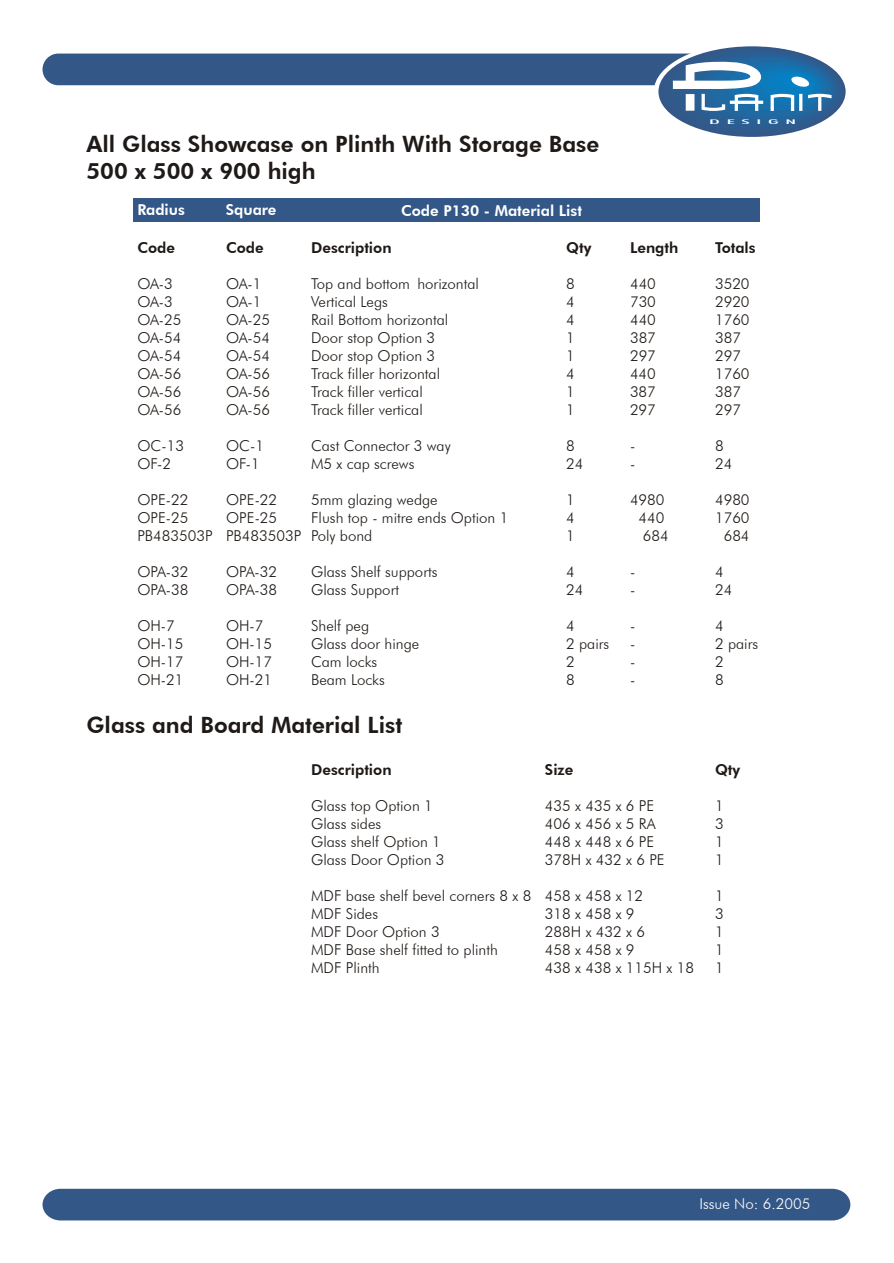
<style>
.page{position:relative;width:894px;height:1263px;background:#fff}
.page>*{position:absolute;margin:0;border:0;box-sizing:border-box;transform-origin:0 0}
.t1{font:22.5px/27px "Futura Hv BT";color:#1f1a17}
.t2{font:15px/18px "Futura Lt BT";color:#1f1a17}
.t3{font:15px "Futura Hv BT";color:#1f1a17}
.t4{font:15px "Futura Hv BT";color:#fff}
.t5{font:15px "Futura Lt BT";color:#fff}
.t6{font:6.45px "Futura Md Cn BT";letter-spacing:.31em;color:#fff;scale:3.37 1}
</style>
<div class="page">
<div style="left:133px;top:199px;width:627px;height:23px;background:#335787"></div>
<div style="left:43px;top:54px;width:706px;height:31px;background:#335787;border-radius:16px"></div>
<div style="left:43px;top:1189px;width:807px;height:31px;background:#335787"></div>
<div style="left:654px;top:42px;width:196px;height:99px;background:#fff;border-radius:50%"></div>
<svg style="left:658px;top:46px;width:188px;height:91px"></svg>
<div style="left:661px;top:47px;width:184px;height:89px;background:#335787;border-radius:50%"></div>
<div style="left:671px;top:49px;width:171px;height:83px;background:#305c8c;border-radius:50%"></div>
<div style="left:684px;top:52px;width:155px;height:75px;background:#2b5e94;border-radius:50%"></div>
<svg style="left:673px;top:56px;width:160px;height:64px"></svg>
<h1 class="t1" style="left:87px;top:133px;width:514px">All Glass Showcase on Plinth With Storage Base<br>500 x 500 x 900 high</h1>
<p class="t4" style="left:137px;top:203px;width:49px">Radius</p>
<p class="t4" style="left:226px;top:203px;width:52px">Square</p>
<p class="t4" style="left:401px;top:205px;width:183px">Code P130 - Material List</p>
<p class="t6" style="left:709px;top:119px;width:27px">DESIGN</p>
<p class="t3" style="left:137px;top:242px;width:39px">Code</p>
<p class="t2" style="left:137px;top:276px;width:45px">OA-3<br>OA-3<br>OA-25<br>OA-54<br>OA-54<br>OA-56<br>OA-56<br>OA-56</p>
<p class="t2" style="left:137px;top:438px;width:48px">OC-13<br>OF-2</p>
<p class="t2" style="left:137px;top:492px;width:77px">OPE-22<br>OPE-25<br>PB483503P</p>
<p class="t2" style="left:137px;top:564px;width:52px">OPA-32<br>OPA-38</p>
<p class="t2" style="left:137px;top:618px;width:48px">OH-7<br>OH-15<br>OH-17<br>OH-21</p>
<p class="t3" style="left:226px;top:242px;width:39px">Code</p>
<p class="t3" style="left:311px;top:242px;width:82px">Description</p>
<p class="t3" style="left:566px;top:242px;width:27px">Qty</p>
<p class="t3" style="left:630px;top:242px;width:50px">Length</p>
<p class="t3" style="left:715px;top:242px;width:42px">Totals</p>
<p class="t2" style="left:226px;top:276px;width:37px">OA-1</p>
<p class="t2" style="left:311px;top:276px;width:169px">Top and bottom horizontal</p>
<p class="t2" style="left:566px;top:276px;width:10px">8</p>
<p class="t2" style="left:630px;top:276px;width:27px">440</p>
<p class="t2" style="left:715px;top:276px;width:36px">3520</p>
<p class="t2" style="left:226px;top:294px;width:37px">OA-1</p>
<p class="t2" style="left:311px;top:294px;width:78px">Vertical Legs</p>
<p class="t2" style="left:566px;top:294px;width:10px">4</p>
<p class="t2" style="left:630px;top:294px;width:27px">730</p>
<p class="t2" style="left:715px;top:294px;width:36px">2920</p>
<p class="t2" style="left:226px;top:312px;width:45px">OA-25</p>
<p class="t2" style="left:311px;top:312px;width:139px">Rail Bottom horizontal</p>
<p class="t2" style="left:566px;top:312px;width:10px">4</p>
<p class="t2" style="left:630px;top:312px;width:27px">440</p>
<p class="t2" style="left:715px;top:312px;width:36px">1760</p>
<p class="t2" style="left:226px;top:330px;width:45px">OA-54</p>
<p class="t2" style="left:311px;top:330px;width:126px">Door stop Option 3</p>
<p class="t2" style="left:566px;top:330px;width:10px">1</p>
<p class="t2" style="left:630px;top:330px;width:27px">387</p>
<p class="t2" style="left:715px;top:330px;width:27px">387</p>
<p class="t2" style="left:226px;top:348px;width:45px">OA-54</p>
<p class="t2" style="left:311px;top:348px;width:126px">Door stop Option 3</p>
<p class="t2" style="left:566px;top:348px;width:10px">1</p>
<p class="t2" style="left:630px;top:348px;width:27px">297</p>
<p class="t2" style="left:715px;top:348px;width:27px">297</p>
<p class="t2" style="left:226px;top:366px;width:45px">OA-56</p>
<p class="t2" style="left:311px;top:366px;width:131px">Track filler horizontal</p>
<p class="t2" style="left:566px;top:366px;width:10px">4</p>
<p class="t2" style="left:630px;top:366px;width:27px">440</p>
<p class="t2" style="left:715px;top:366px;width:36px">1760</p>
<p class="t2" style="left:226px;top:384px;width:45px">OA-56</p>
<p class="t2" style="left:311px;top:384px;width:113px">Track filler vertical</p>
<p class="t2" style="left:566px;top:384px;width:10px">1</p>
<p class="t2" style="left:630px;top:384px;width:27px">387</p>
<p class="t2" style="left:715px;top:384px;width:27px">387</p>
<p class="t2" style="left:226px;top:402px;width:45px">OA-56</p>
<p class="t2" style="left:311px;top:402px;width:113px">Track filler vertical</p>
<p class="t2" style="left:566px;top:402px;width:10px">1</p>
<p class="t2" style="left:630px;top:402px;width:27px">297</p>
<p class="t2" style="left:715px;top:402px;width:27px">297</p>
<p class="t2" style="left:226px;top:438px;width:40px">OC-1</p>
<p class="t2" style="left:311px;top:438px;width:141px">Cast Connector 3 way</p>
<p class="t2" style="left:566px;top:438px;width:10px">8</p>
<p class="t2" style="left:630px;top:438px;width:7px">-</p>
<p class="t2" style="left:715px;top:438px;width:10px">8</p>
<p class="t2" style="left:226px;top:456px;width:35px">OF-1</p>
<p class="t2" style="left:311px;top:456px;width:105px">M5 x cap screws</p>
<p class="t2" style="left:566px;top:456px;width:19px">24</p>
<p class="t2" style="left:630px;top:456px;width:7px">-</p>
<p class="t2" style="left:715px;top:456px;width:19px">24</p>
<p class="t2" style="left:226px;top:492px;width:53px">OPE-22</p>
<p class="t2" style="left:311px;top:492px;width:128px">5mm glazing wedge</p>
<p class="t2" style="left:566px;top:492px;width:10px">1</p>
<p class="t2" style="left:630px;top:492px;width:36px">4980</p>
<p class="t2" style="left:715px;top:492px;width:36px">4980</p>
<p class="t2" style="left:226px;top:510px;width:53px">OPE-25</p>
<p class="t2" style="left:311px;top:510px;width:199px">Flush top - mitre ends Option 1</p>
<p class="t2" style="left:566px;top:510px;width:10px">4</p>
<p class="t2" style="left:639px;top:510px;width:27px">440</p>
<p class="t2" style="left:715px;top:510px;width:36px">1760</p>
<p class="t2" style="left:226px;top:528px;width:148px">PB483503P Poly bond</p>
<p class="t2" style="left:566px;top:528px;width:10px">1</p>
<p class="t2" style="left:643px;top:528px;width:27px">684</p>
<p class="t2" style="left:724px;top:528px;width:27px">684</p>
<p class="t2" style="left:226px;top:564px;width:52px">OPA-32</p>
<p class="t2" style="left:311px;top:564px;width:128px">Glass Shelf supports</p>
<p class="t2" style="left:566px;top:564px;width:10px">4</p>
<p class="t2" style="left:630px;top:564px;width:7px">-</p>
<p class="t2" style="left:715px;top:564px;width:10px">4</p>
<p class="t2" style="left:226px;top:582px;width:52px">OPA-38</p>
<p class="t2" style="left:311px;top:582px;width:90px">Glass Support</p>
<p class="t2" style="left:566px;top:582px;width:19px">24</p>
<p class="t2" style="left:630px;top:582px;width:7px">-</p>
<p class="t2" style="left:715px;top:582px;width:19px">24</p>
<p class="t2" style="left:226px;top:618px;width:39px">OH-7</p>
<p class="t2" style="left:311px;top:618px;width:60px">Shelf peg</p>
<p class="t2" style="left:566px;top:618px;width:10px">4</p>
<p class="t2" style="left:630px;top:618px;width:7px">-</p>
<p class="t2" style="left:715px;top:618px;width:10px">4</p>
<p class="t2" style="left:226px;top:636px;width:48px">OH-15</p>
<p class="t2" style="left:311px;top:636px;width:110px">Glass door hinge</p>
<p class="t2" style="left:566px;top:636px;width:45px">2 pairs</p>
<p class="t2" style="left:630px;top:636px;width:7px">-</p>
<p class="t2" style="left:715px;top:636px;width:45px">2 pairs</p>
<p class="t2" style="left:226px;top:654px;width:48px">OH-17</p>
<p class="t2" style="left:311px;top:654px;width:68px">Cam locks</p>
<p class="t2" style="left:566px;top:654px;width:10px">2</p>
<p class="t2" style="left:630px;top:654px;width:7px">-</p>
<p class="t2" style="left:715px;top:654px;width:10px">2</p>
<p class="t2" style="left:226px;top:672px;width:48px">OH-21</p>
<p class="t2" style="left:311px;top:672px;width:75px">Beam Locks</p>
<p class="t2" style="left:566px;top:672px;width:10px">8</p>
<p class="t2" style="left:630px;top:672px;width:7px">-</p>
<p class="t2" style="left:715px;top:672px;width:10px">8</p>
<h1 class="t1" style="left:87px;top:713px;width:317px">Glass and Board Material List</h1>
<p class="t3" style="left:311px;top:763px;width:82px">Description</p>
<p class="t3" style="left:545px;top:763px;width:30px">Size</p>
<p class="t3" style="left:715px;top:763px;width:27px">Qty</p>
<p class="t2" style="left:311px;top:798px;width:123px">Glass top Option 1</p>
<p class="t2" style="left:545px;top:798px;width:111px">435 x 435 x 6 PE</p>
<p class="t2" style="left:715px;top:798px;width:10px">1</p>
<p class="t2" style="left:311px;top:816px;width:72px">Glass sides</p>
<p class="t2" style="left:545px;top:816px;width:112px">406 x 456 x 5 RA</p>
<p class="t2" style="left:715px;top:816px;width:10px">3</p>
<p class="t2" style="left:311px;top:834px;width:131px">Glass shelf Option 1</p>
<p class="t2" style="left:545px;top:834px;width:111px">448 x 448 x 6 PE</p>
<p class="t2" style="left:715px;top:834px;width:10px">1</p>
<p class="t2" style="left:311px;top:852px;width:135px">Glass Door Option 3</p>
<p class="t2" style="left:545px;top:852px;width:121px">378H x 432 x 6 PE</p>
<p class="t2" style="left:715px;top:852px;width:10px">1</p>
<p class="t2" style="left:311px;top:888px;width:334px">MDF base shelf bevel corners 8 x 8 458 x 458 x 12</p>
<p class="t2" style="left:715px;top:888px;width:10px">1</p>
<p class="t2" style="left:311px;top:906px;width:69px">MDF Sides</p>
<p class="t2" style="left:545px;top:906px;width:91px">318 x 458 x 9</p>
<p class="t2" style="left:715px;top:906px;width:10px">3</p>
<p class="t2" style="left:311px;top:924px;width:130px">MDF Door Option 3</p>
<p class="t2" style="left:545px;top:924px;width:102px">288H x 432 x 6</p>
<p class="t2" style="left:715px;top:924px;width:10px">1</p>
<p class="t2" style="left:311px;top:942px;width:188px">MDF Base shelf fitted to plinth</p>
<p class="t2" style="left:545px;top:942px;width:91px">458 x 458 x 9</p>
<p class="t2" style="left:715px;top:942px;width:10px">1</p>
<p class="t2" style="left:311px;top:960px;width:70px">MDF Plinth</p>
<p class="t2" style="left:545px;top:960px;width:151px">438 x 438 x 115H x 18</p>
<p class="t2" style="left:715px;top:960px;width:10px">1</p>
<p class="t5" style="left:700px;top:1198px;width:112px">Issue No: 6.2005</p>
</div>
